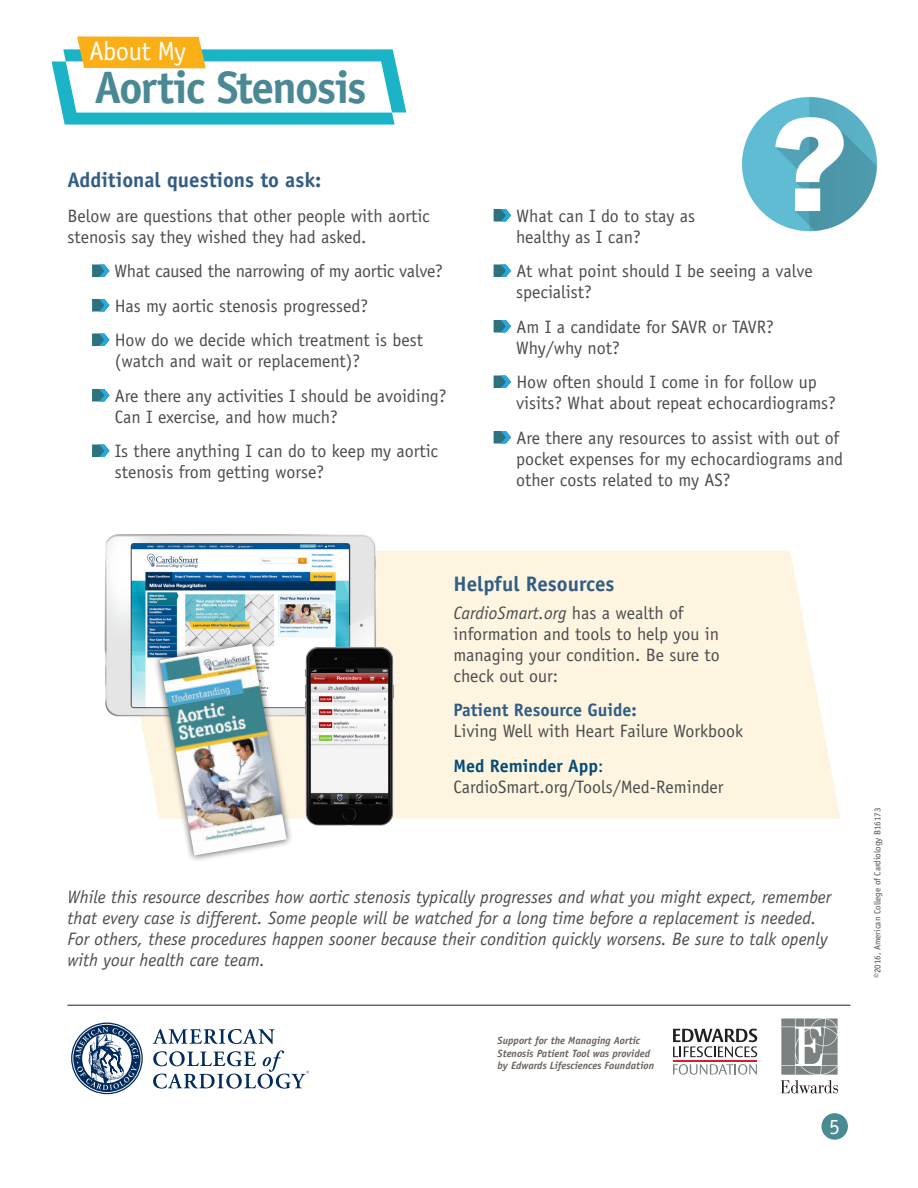
<style>
.page{position:relative;width:918px;height:1188px;background:#fff}
.page>*{position:absolute;margin:0;border:0;box-sizing:border-box;transform-origin:0 0}
.t1{font:700 45.6px "Officina Sans";letter-spacing:-.04em;color:#4a8994}
.t2{font:26.55px "Officina Sans";letter-spacing:-.02em;color:#fff}
.Header_Bold{font:21.75px "Officina Sans";color:#fff}
.Body_Copy{font:700 21px "Officina Sans";color:#325d85}
.SUBHEAD_RED{font:700 21px "Officina Sans";color:#325d85}
.Bullet_More_Space_Be{font:18px/21px "Officina Sans";color:#4b4c4d}
.Body_Copy-2{font:italic 18px/21px "Officina Sans";color:#4b4c4d}
.Body_Copy-3{font:18px/21px "Officina Sans";color:#4b4c4d}
.Bullet_Even_More_Spa{font:18px/21px "Officina Sans";color:#4b4c4d}
.t3{font:italic 700 10.5px/12.8px "Officina Sans";color:#6c625f}
.t4{font:9px "Officina Sans";color:#4b4c4d}
.s1{font-style:italic}
.s2{font-weight:700;color:#325d85}
.s3{font-weight:700;color:#064c77}
.s4{color:#064c77}
</style>
<div class="page">
<svg style="left:673px;top:1029px;width:84px;height:28px"></svg>
<svg style="left:673px;top:1064px;width:84px;height:11px"></svg>
<hr style="left:673px;top:1060px;width:84px;height:1px;background:#dc1a32">
<svg style="left:781px;top:1018px;width:57px;height:76px"></svg>
<svg style="left:92px;top:264px;width:18px;height:13px"></svg>
<svg style="left:92px;top:299px;width:18px;height:13px"></svg>
<svg style="left:92px;top:333px;width:18px;height:13px"></svg>
<svg style="left:92px;top:389px;width:18px;height:13px"></svg>
<svg style="left:92px;top:444px;width:18px;height:13px"></svg>
<svg style="left:494px;top:209px;width:17px;height:13px"></svg>
<svg style="left:494px;top:264px;width:17px;height:13px"></svg>
<svg style="left:494px;top:320px;width:17px;height:13px"></svg>
<svg style="left:494px;top:375px;width:17px;height:13px"></svg>
<svg style="left:494px;top:431px;width:17px;height:13px"></svg>
<div style="left:144px;top:551px;width:696px;height:268px;background:#fef5e1"></div>
<img style="left:104px;top:534px;width:282px;height:204px">
<img style="left:300px;top:644px;width:99px;height:182px">
<div style="left:153px;top:637px;width:140px;height:225px;background:#231f20;opacity:.75"></div>
<img style="left:160px;top:644px;width:127px;height:212px">
<img style="left:741px;top:96px;width:137px;height:136px">
<svg style="left:153px;top:1029px;width:121px;height:15px"></svg>
<div style="left:71px;top:1023px;width:72px;height:71px;border:1px solid #002b5c;border-radius:50%"></div>
<svg style="left:73px;top:1025px;width:68px;height:67px"></svg>
<svg style="left:153px;top:1050px;width:156px;height:39px"></svg>
<div style="left:821px;top:1113px;width:27px;height:27px;background:#4a8a94;border-radius:50%"></div>
<svg style="left:52px;top:36px;width:354px;height:89px"></svg>
<hr style="left:68px;top:1005px;width:782px;height:1px;background:#231f20">
<h2 class="t2" style="left:89px;top:35px;width:99px">About My</h2>
<h1 class="t1" style="left:94px;top:59px;width:274px">Aortic Stenosis</h1>
<p class="Body_Copy" style="left:68px;top:167px;width:255px">Additional questions to ask:</p>
<p class="Body_Copy-3" style="left:68px;top:205px;width:364px">Below are questions that other people with aortic stenosis say they wished they had asked.</p>
<p class="Bullet_More_Space_Be" style="left:114px;top:260px;width:330px">What caused the narrowing of my aortic valve?</p>
<p class="Bullet_More_Space_Be" style="left:115px;top:295px;width:255px">Has my aortic stenosis progressed?</p>
<p class="Bullet_More_Space_Be" style="left:115px;top:329px;width:310px">How do we decide which treatment is best (watch and wait or replacement)?</p>
<p class="Bullet_More_Space_Be" style="left:115px;top:385px;width:333px">Are there any activities I should be avoiding?<br>Can I exercise, and how much?</p>
<p class="Bullet_More_Space_Be" style="left:115px;top:440px;width:325px">Is there anything I can do to keep my aortic stenosis from getting worse?</p>
<p class="Bullet_More_Space_Be" style="left:516px;top:205px;width:180px">What can I do to stay as healthy as I can?</p>
<p class="Bullet_More_Space_Be" style="left:516px;top:260px;width:298px">At what point should I be seeing a valve specialist?</p>
<p class="Bullet_More_Space_Be" style="left:516px;top:316px;width:259px">Am I a candidate for SAVR or TAVR?<br>Why/why not?</p>
<p class="Bullet_More_Space_Be" style="left:516px;top:371px;width:321px">How often should I come in for follow up visits? What about repeat echocardiograms?</p>
<p class="Bullet_Even_More_Spa" style="left:516px;top:427px;width:328px">Are there any resources to assist with out of pocket expenses for my echocardiograms and other costs related to my AS?</p>
<p class="SUBHEAD_RED" style="left:453px;top:571px;width:163px">Helpful Resources</p>
<p class="Body_Copy-3" style="left:453px;top:602px;width:268px"><span class="s1">CardioSmart.org</span> has a wealth of information and tools to help you in managing your condition. Be sure to check out our:</p>
<p class="Body_Copy-3" style="left:453px;top:700px;width:291px"><span class="s2">Patient Resource Guide:<br></span>Living Well with Heart Failure Workbook</p>
<p class="Body_Copy-3" style="left:453px;top:755px;width:272px"><span class="s3">Med Reminder App</span><span class="s4">:<br></span>CardioSmart.org/Tools/Med-Reminder</p>
<p class="Body_Copy-2" style="left:68px;top:886px;width:765px">While this resource describes how aortic stenosis typically progresses and what you might expect, remember that every case is different. Some people will be watched for a long time before a replacement is needed.<br>For others, these procedures happen sooner because their condition quickly worsens. Be sure to talk openly with your health care team.</p>
<p class="t3" style="left:498px;top:1034px;width:158px">Support for the Managing Aortic<br>Stenosis Patient Tool was provided by Edwards Lifesciences Foundation</p>
<p class="Header_Bold" style="left:829px;top:1114px;width:12px">5</p>
<p class="t4" style="left:872px;top:978px;width:172px;rotate:-90deg">©2016, American College of Cardiology B16173</p>
</div>
